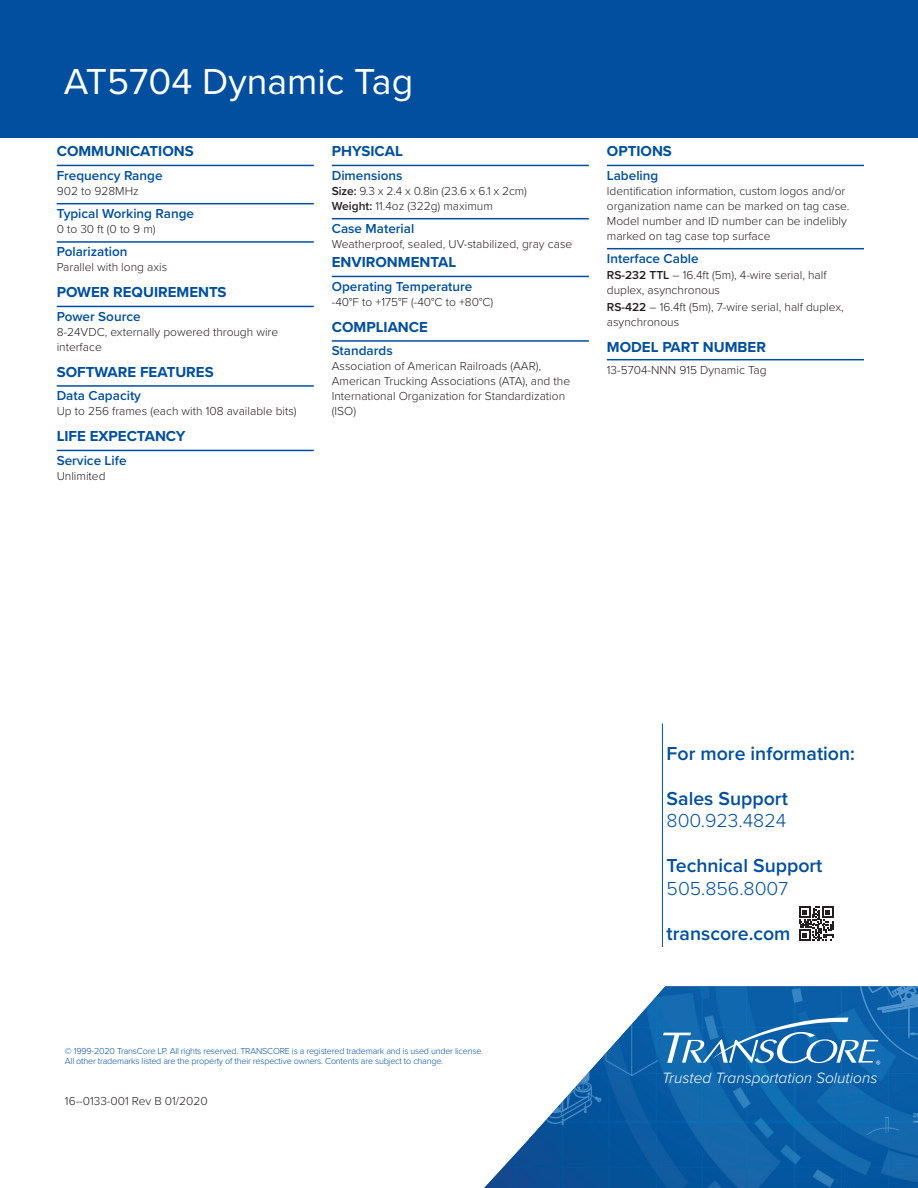
<style>
.page{position:relative;width:918px;height:1188px;background:#fff}
.page>*{position:absolute;margin:0;border:0;box-sizing:border-box;transform-origin:0 0}
.Page_2_Header{font:37.5px "Proxima Nova";color:#fff}
.Contact_Headers_Bold{font:600 19.5px "Proxima Nova";color:#014f9e}
.Contact_Body{font:300 19.5px "Proxima Nova";color:#014f9e}
.t1{font:italic 300 15.45px "Proxima Nova";color:#fff}
.Spec_Head_1{font:700 15px "Proxima Nova";color:#014f9e}
.Spec_Body{font:700 15px "Proxima Nova";color:#014f9e}
.Spec_Head_1_Rule{font:700 15px "Proxima Nova";color:#014f9e}
.Spec_Head_2{font:600 13.5px "Proxima Nova";color:#014f9e}
.Spec_Body-2{font:300 12px/15px "Proxima Nova";color:#231f20}
.Doc_Number{font:300 12px "Proxima Nova";color:#231f20}
.t2{font:300 9px "Proxima Nova";letter-spacing:-.02em;color:#014f9e}
.s1{font-weight:600}
</style>
<div class="page">
<hr style="left:662px;top:723px;width:1px;height:224px;background:#014f9e">
<img style="left:484px;top:986px;width:434px;height:202px">
<div style="left:0;top:0;width:918px;height:138px;background:#014f9e"></div>
<svg style="left:648px;top:1018px;width:232px;height:72px"></svg>
<hr style="left:57px;top:165px;width:257px;height:1px;background:#014f9e">
<hr style="left:57px;top:203px;width:257px;height:1px;background:#014f9e">
<hr style="left:57px;top:241px;width:257px;height:2px;background:#014f9e">
<hr style="left:57px;top:306px;width:257px;height:1px;background:#014f9e">
<hr style="left:57px;top:385px;width:257px;height:2px;background:#014f9e">
<hr style="left:57px;top:450px;width:257px;height:1px;background:#014f9e">
<hr style="left:332px;top:165px;width:257px;height:1px;background:#014f9e">
<hr style="left:332px;top:218px;width:257px;height:1px;background:#014f9e">
<hr style="left:332px;top:276px;width:257px;height:1px;background:#014f9e">
<hr style="left:332px;top:340px;width:257px;height:2px;background:#014f9e">
<hr style="left:607px;top:165px;width:257px;height:1px;background:#014f9e">
<hr style="left:607px;top:248px;width:257px;height:1px;background:#014f9e">
<hr style="left:607px;top:359px;width:257px;height:1px;background:#014f9e">
<svg style="left:799px;top:906px;width:34px;height:35px"></svg>
<p class="Page_2_Header" style="left:64px;top:54px;width:351px">AT5704 Dynamic Tag</p>
<p class="Spec_Head_1" style="left:57px;top:140px;width:139px">COMMUNICATIONS</p>
<p class="Spec_Head_2" style="left:57px;top:165px;width:107px">Frequency Range</p>
<p class="Spec_Body-2" style="left:57px;top:183px;width:84px">902 to 928MHz</p>
<p class="Spec_Head_2" style="left:57px;top:203px;width:139px">Typical Working Range</p>
<p class="Spec_Body-2" style="left:57px;top:221px;width:100px">0 to 30 ft (0 to 9 m)</p>
<p class="Spec_Head_2" style="left:57px;top:242px;width:72px">Polarization</p>
<p class="Spec_Body-2" style="left:57px;top:259px;width:112px">Parallel with long axis</p>
<p class="Spec_Head_1" style="left:57px;top:281px;width:171px">POWER REQUIREMENTS</p>
<p class="Spec_Head_2" style="left:57px;top:306px;width:85px">Power Source</p>
<p class="Spec_Body-2" style="left:57px;top:324px;width:223px">8-24VDC, externally powered through wire interface</p>
<p class="Spec_Head_1" style="left:57px;top:361px;width:159px">SOFTWARE FEATURES</p>
<p class="Spec_Head_2" style="left:57px;top:386px;width:86px">Data Capacity</p>
<p class="Spec_Body-2" style="left:57px;top:403px;width:241px">Up to 256 frames (each with 108 available bits)</p>
<p class="Spec_Head_1" style="left:57px;top:425px;width:130px">LIFE EXPECTANCY</p>
<p class="Spec_Head_2" style="left:57px;top:450px;width:71px">Service Life</p>
<p class="Spec_Body-2" style="left:57px;top:468px;width:50px">Unlimited</p>
<p class="Spec_Head_1" style="left:332px;top:140px;width:73px">PHYSICAL</p>
<p class="Spec_Head_2" style="left:332px;top:165px;width:72px">Dimensions</p>
<p class="Spec_Body-2" style="left:332px;top:183px;width:197px"><span class="s1">Size:</span> 9.3 x 2.4 x 0.8in (23.6 x 6.1 x 2cm)<br><span class="s1">Weight:</span> 11.4oz (322g) maximum</p>
<p class="Spec_Head_2" style="left:332px;top:218px;width:84px">Case Material</p>
<p class="Spec_Body-2" style="left:332px;top:236px;width:242px">Weatherproof, sealed, UV-stabilized, gray case</p>
<p class="Spec_Body" style="left:332px;top:251px;width:126px">ENVIRONMENTAL</p>
<p class="Spec_Head_2" style="left:332px;top:276px;width:142px">Operating Temperature</p>
<p class="Spec_Body-2" style="left:332px;top:294px;width:163px">-40°F to +175°F (-40°C to +80°C)</p>
<p class="Spec_Head_1" style="left:332px;top:316px;width:98px">COMPLIANCE</p>
<p class="Spec_Head_2" style="left:332px;top:341px;width:62px">Standards</p>
<p class="Spec_Body-2" style="left:332px;top:358px;width:240px">Association of American Railroads (AAR), American Trucking Associations (ATA), and the International Organization for Standardization (ISO)</p>
<p class="Spec_Body" style="left:607px;top:140px;width:67px">OPTIONS</p>
<p class="Spec_Head_2" style="left:607px;top:165px;width:53px">Labeling</p>
<p class="Spec_Body-2" style="left:607px;top:183px;width:244px">Identification information, custom logos and/or organization name can be marked on tag case.<br>Model number and ID number can be indelibly marked on tag case top surface</p>
<p class="Spec_Head_2" style="left:607px;top:248px;width:93px">Interface Cable</p>
<p class="Spec_Body-2" style="left:607px;top:267px;width:221px"><span class="s1">RS-232 TTL</span> – 16.4ft (5m), 4-wire serial, half duplex, asynchronous</p>
<p class="Spec_Body-2" style="left:607px;top:299px;width:238px"><span class="s1">RS-422</span> – 16.4ft (5m), 7-wire serial, half duplex, asynchronous</p>
<p class="Spec_Head_1_Rule" style="left:607px;top:336px;width:161px">MODEL PART NUMBER</p>
<p class="Spec_Body-2" style="left:607px;top:362px;width:161px">13-5704-NNN 915 Dynamic Tag</p>
<p class="t2" style="left:65px;top:1044px;width:420px">© 1999-2020 TransCore LP. All rights reserved. TRANSCORE is a registered trademark and is used under license.</p>
<p class="t2" style="left:65px;top:1054px;width:380px">All other trademarks listed are the property of their respective owners. Contents are subject to change.</p>
<p class="Doc_Number" style="left:65px;top:1092px;width:144px">16--0133-001 Rev B 01/2020</p>
<p class="Contact_Headers_Bold" style="left:667px;top:739px;width:190px">For more information:</p>
<p class="Contact_Headers_Bold" style="left:667px;top:784px;width:123px">Sales Support</p>
<p class="Contact_Body" style="left:667px;top:806px;width:121px">800.923.4824</p>
<p class="Contact_Headers_Bold" style="left:667px;top:851px;width:157px">Technical Support</p>
<p class="Contact_Body" style="left:667px;top:874px;width:123px">505.856.8007</p>
<p class="Contact_Headers_Bold" style="left:667px;top:919px;width:125px">transcore.com</p>
<p class="t1" style="left:662px;top:1066px;width:217px">Trusted Transportation Solutions</p>
</div>
